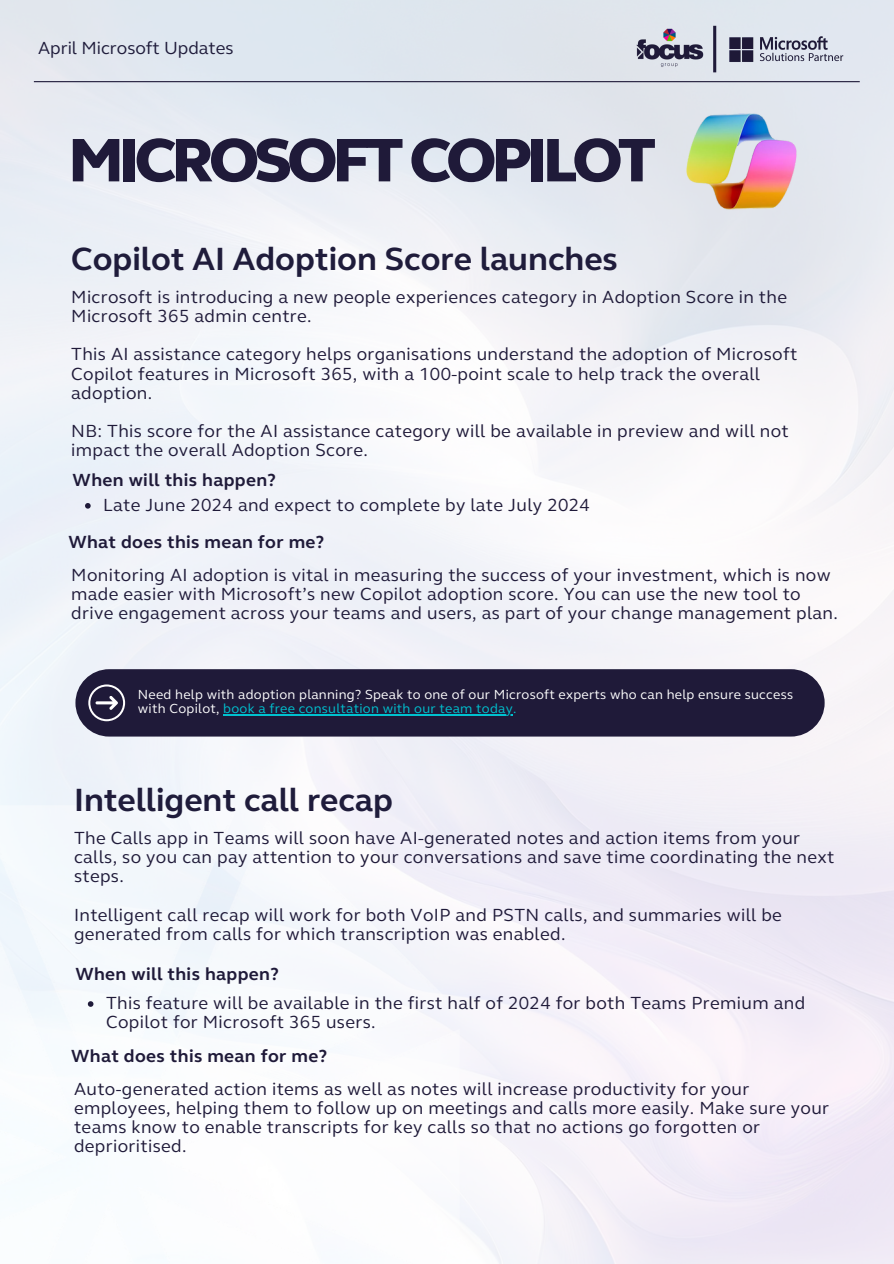
<style>
.page{position:relative;width:894px;height:1264px;background:#fff}
.page>*{position:absolute;margin:0;border:0;box-sizing:border-box;transform-origin:0 0}
.t1{font:800 63px "FS Elliot Web";letter-spacing:-.07em;color:#1f1a39}
.t2{font:700 33px "FS Elliot Web";color:#1f1c3b}
.t3{font:18px/19.2px "FS Elliot Web";letter-spacing:.02em;color:#1f1a39}
.t4{font:700 18px "FS Elliot Web";letter-spacing:.02em;color:#1f1a39}
.t5{font:18px "FS Elliot Web";color:#1f1c3b}
.t6{font:13.5px/14.5px "FS Elliot Web";letter-spacing:.02em;color:#fff}
.s1{color:#00c1cf}
</style>
<div class="page">
<img style="left:0;top:0;width:893px;height:1263px">
<hr style="left:34px;top:81px;width:825px;height:1px;background:#1f1a39">
<img style="left:629px;top:24px;width:81px;height:50px">
<hr style="left:713px;top:26px;width:3px;height:46px;background:#1f1a39">
<img style="left:727px;top:35px;width:118px;height:28px">
<img style="left:0;top:805px;width:459px;height:458px">
<div style="left:75px;top:669px;width:749px;height:67px;background:#1f1a39;border-radius:34px"></div>
<svg style="left:88px;top:684px;width:37px;height:37px"></svg>
<svg style="left:85px;top:503px;width:6px;height:5px"></svg>
<svg style="left:88px;top:1001px;width:5px;height:5px"></svg>
<hr style="left:223px;top:714px;width:290px;height:1px;background:#00c1cf">
<img style="left:678px;top:102px;width:130px;height:118px">
<h1 class="t5" style="left:38px;top:37px;width:197px">April Microsoft Updates</h1>
<h4 class="t1" style="left:68px;top:122px;width:589px">MICROSOFT COPILOT</h4>
<p class="t2" style="left:71px;top:239px;width:548px">Copilot AI Adoption Score launches</p>
<p class="t3" style="left:71px;top:287px;width:717px">Microsoft is introducing a new people experiences category in Adoption Score in the<br>Microsoft 365 admin centre.</p>
<h4 class="t3" style="left:71px;top:345px;width:727px">This AI assistance category helps organisations understand the adoption of Microsoft<br>Copilot features in Microsoft 365, with a 100-point scale to help track the overall adoption.</h4>
<p class="t3" style="left:71px;top:421px;width:718px">NB: This score for the AI assistance category will be available in preview and will not impact the overall Adoption Score.</p>
<h2 class="t4" style="left:73px;top:469px;width:205px">When will this happen?</h2>
<p class="t3" style="left:103px;top:495px;width:488px">Late June 2024 and expect to complete by late July 2024</p>
<h4 class="t4" style="left:68px;top:530px;width:257px">What does this mean for me?</h4>
<h4 class="t3" style="left:71px;top:565px;width:767px">Monitoring AI adoption is vital in measuring the success of your investment, which is now made easier with Microsoft’s new Copilot adoption score. You can use the new tool to drive engagement across your teams and users, as part of your change management plan.</h4>
<h2 class="t6" style="left:138px;top:687px;width:656px">Need help with adoption planning? Speak to one of our Microsoft experts who can help ensure success with Copilot, <span class="s1">book a free consultation with our team today.</span></h2>
<p class="t2" style="left:74px;top:779px;width:320px">Intelligent call recap</p>
<h4 class="t3" style="left:74px;top:828px;width:761px">The Calls app in Teams will soon have AI-generated notes and action items from your calls, so you can pay attention to your conversations and save time coordinating the next steps.</h4>
<h3 class="t3" style="left:74px;top:905px;width:709px">Intelligent call recap will work for both VoIP and PSTN calls, and summaries will be generated from calls for which transcription was enabled.</h3>
<h4 class="t4" style="left:75px;top:963px;width:205px">When will this happen?</h4>
<h3 class="t3" style="left:106px;top:993px;width:700px">This feature will be available in the first half of 2024 for both Teams Premium and<br>Copilot for Microsoft 365 users.</h3>
<p class="t4" style="left:71px;top:1045px;width:257px">What does this mean for me?</p>
<p class="t3" style="left:74px;top:1079px;width:756px">Auto-generated action items as well as notes will increase productivity for your employees, helping them to follow up on meetings and calls more easily. Make sure your teams know to enable transcripts for key calls so that no actions go forgotten or deprioritised.</p>
</div>
